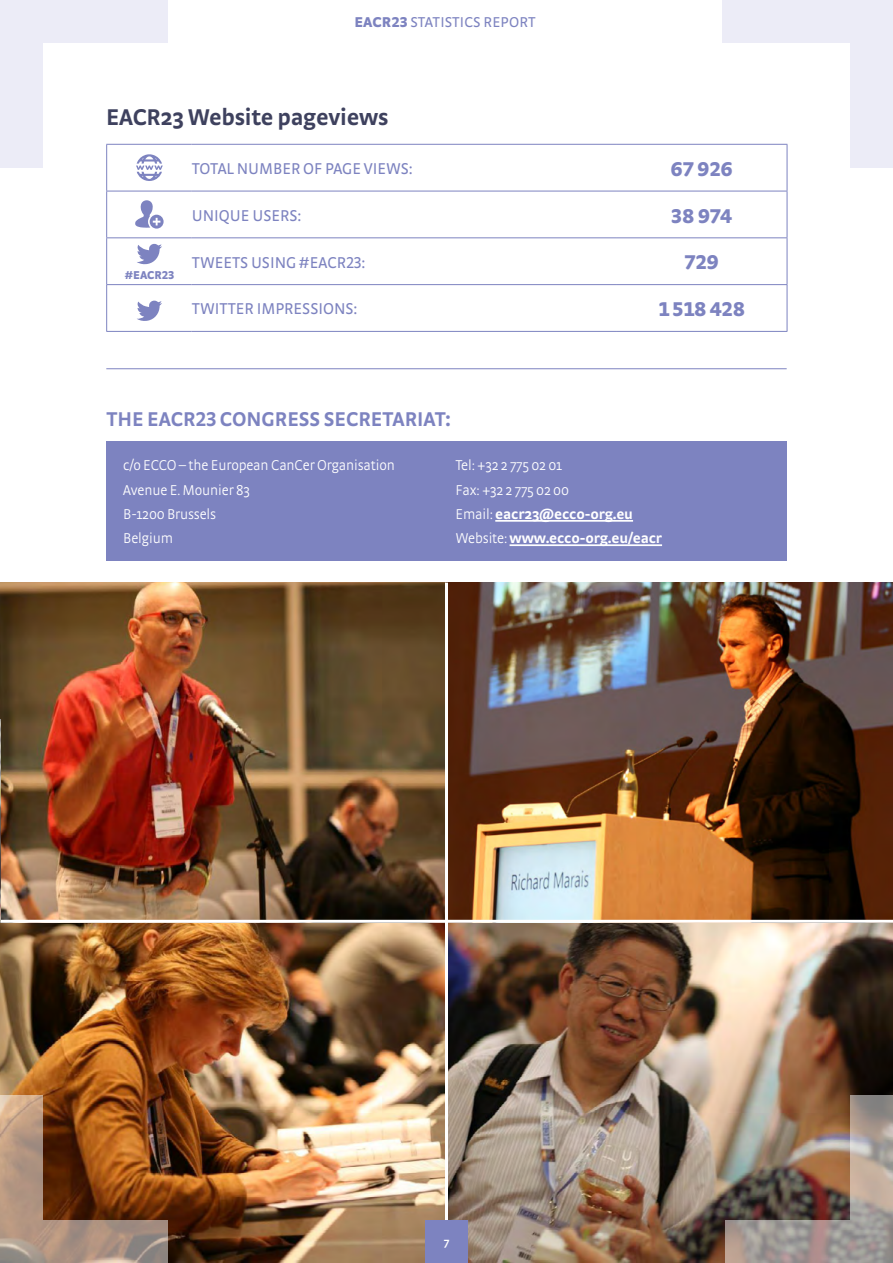
<style>
.page{position:relative;width:893px;height:1263px;background:#fff}
.page>*{position:absolute;margin:0;border:0;box-sizing:border-box;transform-origin:0 0}
.Head{font:700 24px "Strada OT";letter-spacing:-.01em;color:#3e415e}
.Titles{font:700 21px "Strada OT";color:#7d83c0}
.Titles-2{font:900 21px "Strada OT";letter-spacing:-.01em;color:#7d83c0}
.Titles-3{font:16.5px "Strada OT";color:#7d83c0}
.t1{font:300 15px/24.3px "Strada OT";letter-spacing:-.01em;color:#fff}
.t2{font:15px "Strada OT";letter-spacing:.01em;color:#7d83c0}
.Titles-4{font:900 12px "Strada OT";letter-spacing:-.005em;color:#7d83c0}
.t3{font:600 12px "Strada OT";color:#fff}
.s1{font-weight:900}
.s2{font-weight:700}
</style>
<div class="page">
<div style="left:0;top:0;width:43px;height:167px;background:#ececf7"></div>
<div style="left:723px;top:0;width:170px;height:43px;background:#ececf7"></div>
<div style="left:0;top:0;width:167px;height:43px;background:#ececf7"></div>
<div style="left:850px;top:0;width:43px;height:167px;background:#ececf7"></div>
<hr style="left:106px;top:144px;width:86px;height:1px;background:#7d83c0">
<hr style="left:192px;top:144px;width:425px;height:1px;background:#7d83c0">
<hr style="left:617px;top:144px;width:170px;height:1px;background:#7d83c0">
<hr style="left:106px;top:191px;width:86px;height:1px;background:#7d83c0">
<hr style="left:192px;top:191px;width:425px;height:1px;background:#7d83c0">
<hr style="left:617px;top:191px;width:170px;height:1px;background:#7d83c0">
<hr style="left:106px;top:237px;width:86px;height:1px;background:#7d83c0">
<hr style="left:192px;top:237px;width:425px;height:1px;background:#7d83c0">
<hr style="left:617px;top:237px;width:170px;height:1px;background:#7d83c0">
<hr style="left:106px;top:284px;width:86px;height:1px;background:#7d83c0">
<hr style="left:192px;top:284px;width:425px;height:1px;background:#7d83c0">
<hr style="left:617px;top:284px;width:170px;height:1px;background:#7d83c0">
<hr style="left:106px;top:331px;width:86px;height:1px;background:#7d83c0">
<hr style="left:192px;top:331px;width:425px;height:1px;background:#7d83c0">
<hr style="left:617px;top:331px;width:170px;height:1px;background:#7d83c0">
<hr style="left:106px;top:145px;width:1px;height:46px;background:#7d83c0">
<hr style="left:106px;top:191px;width:1px;height:46px;background:#7d83c0">
<hr style="left:106px;top:238px;width:1px;height:46px;background:#7d83c0">
<hr style="left:106px;top:285px;width:1px;height:46px;background:#7d83c0">
<hr style="left:787px;top:145px;width:1px;height:46px;background:#7d83c0">
<hr style="left:787px;top:191px;width:1px;height:46px;background:#7d83c0">
<hr style="left:787px;top:238px;width:1px;height:46px;background:#7d83c0">
<hr style="left:787px;top:285px;width:1px;height:46px;background:#7d83c0">
<svg style="left:136px;top:154px;width:27px;height:27px"></svg>
<svg style="left:135px;top:200px;width:29px;height:29px"></svg>
<svg style="left:137px;top:243px;width:25px;height:22px"></svg>
<svg style="left:137px;top:300px;width:25px;height:21px"></svg>
<hr style="left:106px;top:368px;width:681px;height:1px;background:#7d83c0">
<div style="left:106px;top:441px;width:681px;height:119px;background:#7d83c0"></div>
<hr style="left:495px;top:520px;width:138px;height:2px;background:#fff">
<hr style="left:510px;top:544px;width:152px;height:2px;background:#fff">
<img style="left:0;top:583px;width:893px;height:680px">
<svg style="left:43px;top:1220px;width:124px;height:43px;background:#a69082"></svg>
<svg style="left:1px;top:1096px;width:42px;height:167px;background:#b69a85"></svg>
<hr style="left:0;top:1096px;width:1px;height:167px;background:#fff">
<svg style="left:850px;top:1096px;width:43px;height:124px;background:#afa39a"></svg>
<svg style="left:726px;top:1220px;width:167px;height:43px;background:#a09794"></svg>
<hr style="left:445px;top:583px;width:3px;height:680px;background:#fff">
<hr style="left:0;top:920px;width:893px;height:3px;background:#fff">
<div style="left:425px;top:1220px;width:43px;height:43px;background:#7d83c0"></div>
<img style="left:0;top:720px;width:1px;height:201px">
<p class="t2" style="left:354px;top:14px;width:183px"><span class="s1">EACR23</span> STATISTICS REPORT</p>
<p class="Head" style="left:106px;top:103px;width:284px">EACR23 Website pageviews</p>
<p class="Titles-3" style="left:192px;top:159px;width:222px">TOTAL NUMBER OF PAGE VIEWS:</p>
<p class="Titles-2" style="left:671px;top:156px;width:64px">67 926</p>
<p class="Titles-3" style="left:192px;top:206px;width:111px">UNIQUE USERS:</p>
<p class="Titles-2" style="left:671px;top:203px;width:62px">38 974</p>
<p class="Titles-4" style="left:124px;top:267px;width:52px">#EACR23</p>
<p class="Titles-3" style="left:192px;top:253px;width:175px">TWEETS USING #EACR23:</p>
<p class="Titles-2" style="left:685px;top:249px;width:36px">729</p>
<p class="Titles-3" style="left:192px;top:300px;width:167px">TWITTER IMPRESSIONS:</p>
<p class="Titles-2" style="left:658px;top:296px;width:88px">1 518 428</p>
<p class="Titles" style="left:106px;top:406px;width:346px">THE EACR23 CONGRESS SECRETARIAT:</p>
<p class="t1" style="left:123px;top:453px;width:273px">c/o ECCO – the European CanCer Organisation<br>Avenue E. Mounier 83<br>B-1200 Brussels<br>Belgium</p>
<p class="t1" style="left:455px;top:453px;width:208px">Tel: +32 2 775 02 01<br>Fax: +32 2 775 02 00<br>Email: <span class="s2">eacr23@ecco-org.eu<br></span>Website: <span class="s2">www.ecco-org.eu/eacr</span></p>
<p class="t3" style="left:444px;top:1235px;width:7px">7</p>
</div>
